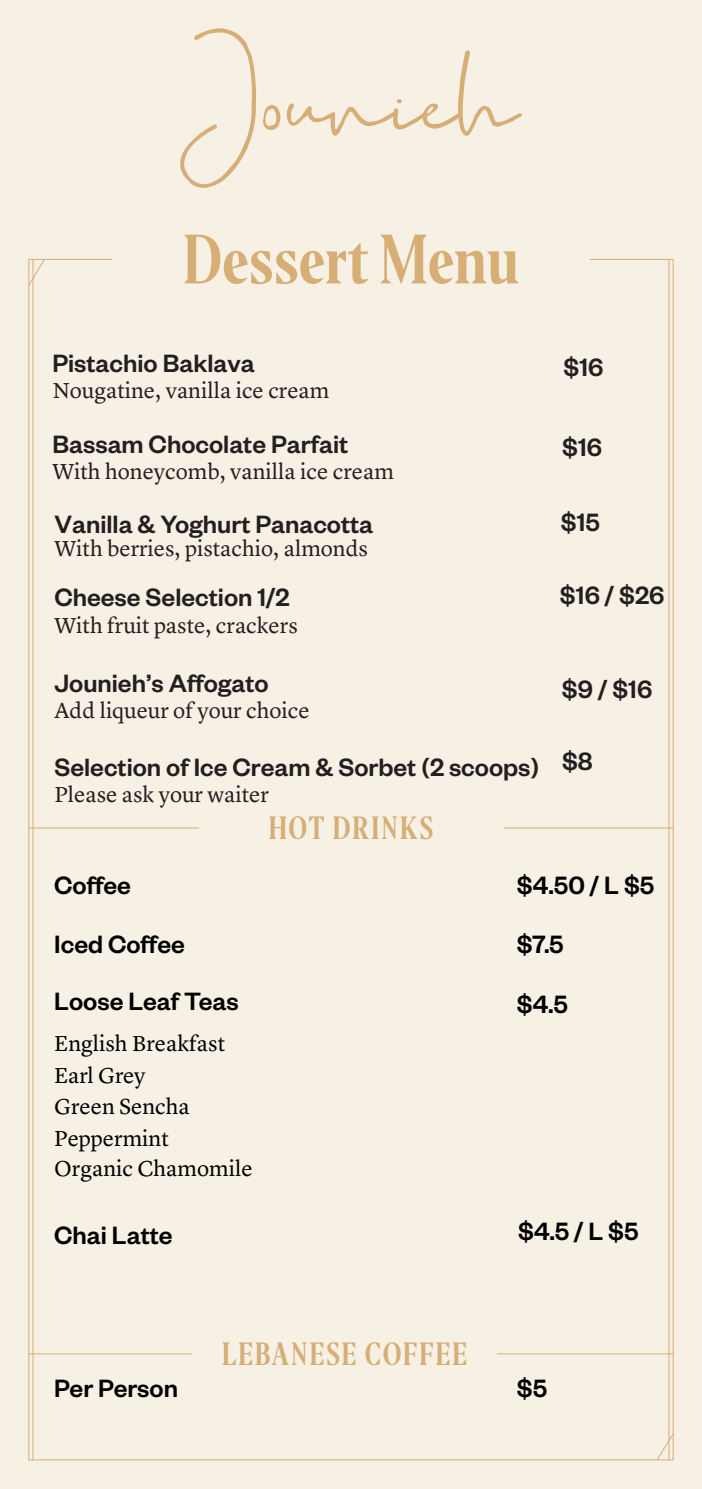
<style>
.page{position:relative;width:702px;height:1489px;background:#fff}
.page>*{position:absolute;margin:0;border:0;box-sizing:border-box;transform-origin:0 0}
.t1{font:700 65px "Editor Condensed";letter-spacing:-.01em;color:#d6ae76}
.t2{font:700 30px "Editor Condensed";letter-spacing:.045em;color:#d6ae76}
.t3{font:500 27.5px "Founders Grotesk";color:#231f20}
.t4{font:500 27.5px/58.2px "Founders Grotesk";color:#000}
.t5{font:22.5px "Lyon Text";color:#231f20}
.t6{font:22.5px/31.2px "Lyon Text";color:#000}
</style>
<div class="page">
<div style="left:0;top:0;width:702px;height:1488px;background:#f6f1e4"></div>
<hr style="left:33px;top:259px;width:1px;height:1201px;background:#d6ae76">
<hr style="left:668px;top:259px;width:1px;height:1201px;background:#d6ae76">
<svg style="left:655px;top:1432px;width:19px;height:29px"></svg>
<svg style="left:180px;top:28px;width:76px;height:160px"></svg>
<svg style="left:263px;top:105px;width:17px;height:25px"></svg>
<svg style="left:287px;top:50px;width:235px;height:86px"></svg>
<hr style="left:28px;top:827px;width:645px;height:1px;background:#d6ae76">
<div style="left:198px;top:816px;width:305px;height:28px;background:#f6f1e4"></div>
<svg style="left:28px;top:258px;width:18px;height:28px"></svg>
<hr style="left:29px;top:1353px;width:645px;height:1px;background:#d6ae76">
<div style="left:192px;top:1342px;width:305px;height:27px;background:#f6f1e4"></div>
<p class="t1" style="left:183px;top:218px;width:338px">Dessert Menu</p>
<p class="t3" style="left:52px;top:346px;width:204px">Pistachio Baklava</p>
<p class="t5" style="left:52px;top:373px;width:278px">Nougatine, vanilla ice cream</p>
<p class="t3" style="left:52px;top:427px;width:297px">Bassam Chocolate Parfait</p>
<p class="t5" style="left:52px;top:454px;width:343px">With honeycomb, vanilla ice cream</p>
<p class="t3" style="left:54px;top:507px;width:320px">Vanilla &amp; Yoghurt Panacotta</p>
<p class="t5" style="left:54px;top:531px;width:315px">With berries, pistachio, almonds</p>
<p class="t3" style="left:54px;top:580px;width:237px">Cheese Selection 1/2</p>
<p class="t5" style="left:54px;top:608px;width:245px">With fruit paste, crackers</p>
<p class="t3" style="left:54px;top:666px;width:216px">Jounieh’s Affogato</p>
<p class="t5" style="left:54px;top:693px;width:257px">Add liqueur of your choice</p>
<p class="t3" style="left:54px;top:750px;width:486px">Selection of Ice Cream &amp; Sorbet (2 scoops)</p>
<p class="t5" style="left:54px;top:777px;width:216px">Please ask your waiter</p>
<p class="t2" style="left:268px;top:808px;width:167px">HOT DRINKS</p>
<p class="t3" style="left:563px;top:350px;width:41px">$16</p>
<p class="t3" style="left:562px;top:430px;width:41px">$16</p>
<p class="t3" style="left:561px;top:505px;width:41px">$15</p>
<p class="t3" style="left:560px;top:578px;width:106px">$16 / $26</p>
<p class="t3" style="left:562px;top:672px;width:92px">$9 / $16</p>
<p class="t3" style="left:562px;top:744px;width:32px">$8</p>
<p class="t4" style="left:54px;top:854px;width:186px">Coffee<br>Iced Coffee<br>Loose Leaf Teas</p>
<p class="t6" style="left:54px;top:1025px;width:200px">English Breakfast<br>Earl Grey<br>Green Sencha<br>Peppermint<br>Organic Chamomile</p>
<p class="t4" style="left:54px;top:1204px;width:120px">Chai Latte</p>
<p class="t4" style="left:54px;top:1357px;width:125px">Per Person</p>
<p class="t2" style="left:222px;top:1334px;width:247px">LEBANESE COFFEE</p>
<p class="t4" style="left:517px;top:854px;width:139px">$4.50 / L $5</p>
<p class="t4" style="left:517px;top:914px;width:48px">$7.5</p>
<p class="t4" style="left:517px;top:973px;width:53px">$4.5</p>
<p class="t4" style="left:518px;top:1201px;width:122px">$4.5 / L $5</p>
<p class="t4" style="left:517px;top:1357px;width:32px">$5</p>
</div>
